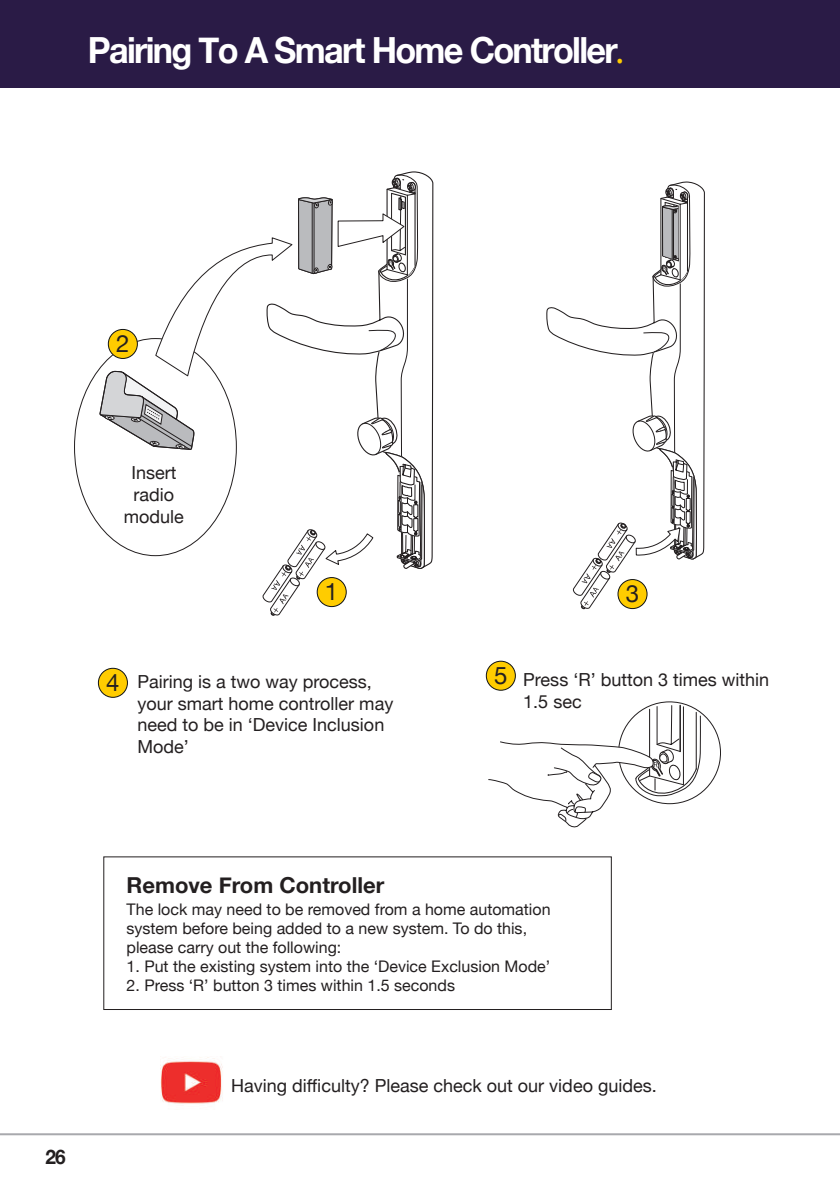
<style>
.page{position:relative;width:840px;height:1191px;background:#fff}
.page>*{position:absolute;margin:0;border:0;box-sizing:border-box;transform-origin:0 0}
.t1{font:700 36px "Helvetica Neue";letter-spacing:-.05em;color:#fff;scale:.95 1}
.t2{font:24px "Helvetica Neue";color:#231f20}
.t3{font:700 22px "Helvetica Neue";color:#231f20}
.t4{font:700 20px "Helvetica Neue";color:#231f20;scale:.95 1}
.t5{font:18px/21.6px "Helvetica Neue";color:#231f20}
.t6{font:16px/19.2px "Helvetica Neue";color:#231f20}
.s1{font-size:24px}
</style>
<div class="page">
<div style="left:103px;top:856px;width:508px;height:154px;border:1px solid #231f20"></div>
<div style="left:0;top:0;width:839px;height:88px;background:#2a1b46"></div>
<hr style="left:0;top:1133px;width:839px;height:2px;background:#a8a9ad">
<hr style="left:57px;top:172px;width:1px;height:423px;background:#231f20">
<hr style="left:57px;top:644px;width:384px;height:1px;background:#231f20">
<svg style="left:546px;top:181px;width:159px;height:428px"></svg>
<div style="left:617px;top:579px;width:29px;height:29px;background:#fc0;border-radius:50%"></div>
<div style="left:617px;top:579px;width:30px;height:30px;border:1px solid #101315;border-radius:50%"></div>
<svg style="left:99px;top:171px;width:334px;height:445px"></svg>
<div style="left:317px;top:577px;width:29px;height:29px;background:#fc0;border-radius:50%"></div>
<div style="left:316px;top:577px;width:30px;height:30px;border:1px solid #101315;border-radius:50%"></div>
<div style="left:98px;top:668px;width:29px;height:29px;background:#fc0;border-radius:50%"></div>
<div style="left:98px;top:668px;width:30px;height:30px;border:1px solid #101315;border-radius:50%"></div>
<svg style="left:488px;top:705px;width:212px;height:122px"></svg>
<div style="left:486px;top:661px;width:29px;height:29px;background:#fc0;border-radius:50%"></div>
<div style="left:485px;top:660px;width:30px;height:30px;border:1px solid #101315;border-radius:50%"></div>
<img style="left:161px;top:1057px;width:62px;height:49px">
<h1 class="t1" style="left:88px;top:22px;width:564px">Pairing To A Smart Home Controller<sub>•</sub></h1>
<h2 class="t2" style="left:116px;top:326px;width:15px">2</h2>
<p class="t5" style="left:124px;top:463px;width:62px;text-align:center">Insert radio module</p>
<h2 class="t2" style="left:325px;top:574px;width:15px">1</h2>
<h2 class="t2" style="left:625px;top:576px;width:15px">3</h2>
<p class="t5" style="left:137px;top:672px;width:257px;text-indent:-31px"><span class="s1">4</span> Pairing is a two way process, your smart home controller may need to be in ‘Device Inclusion<br>Mode’</p>
<p class="t5" style="left:523px;top:670px;width:247px;text-indent:-29px"><span class="s1">5</span> Press ‘R’ button 3 times within<br>1.5 sec</p>
<p class="t4" style="left:45px;top:1140px;width:23px">26</p>
<h3 class="t3" style="left:126px;top:868px;width:259px">Remove From Controller</h3>
<p class="t6" style="left:126px;top:900px;width:425px">The lock may need to be removed from a home automation system before being added to a new system. To do this, please carry out the following:</p>
<p class="t6" style="left:126px;top:958px;width:425px">1. Put the existing system into the ‘Device Exclusion Mode’</p>
<p class="t6" style="left:126px;top:977px;width:330px">2. Press ‘R’ button 3 times within 1.5 seconds</p>
<p class="t5" style="left:231px;top:1075px;width:427px">Having difficulty? Please check out our video guides.</p>
</div>
